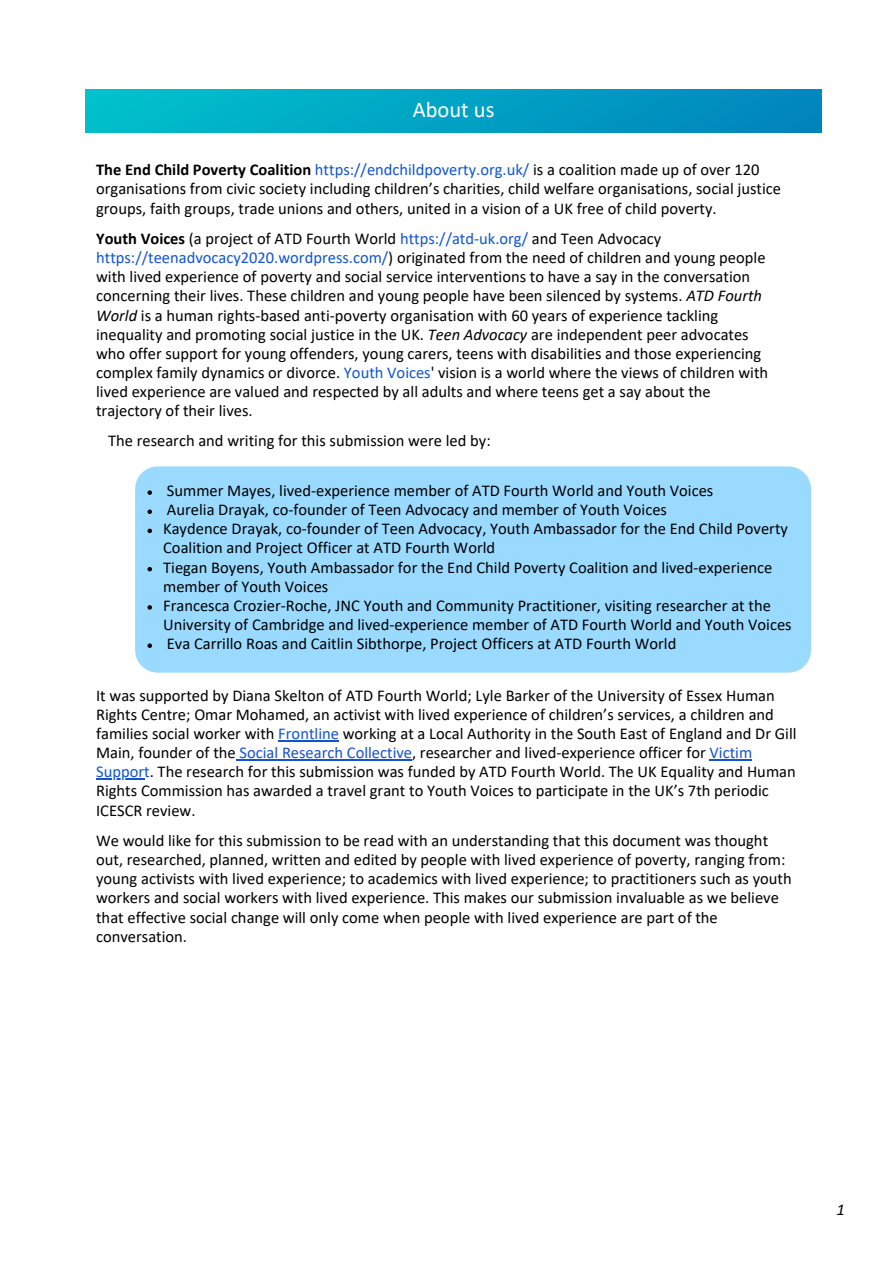
<style>
.page{position:relative;width:894px;height:1264px;background:#fff}
.page>*{position:absolute;margin:0;border:0;box-sizing:border-box;transform-origin:0 0}
.t1{font:22.5px "Calibri";color:#fff}
.t2{font:16.5px/19.2px "Calibri";color:#000}
.t3{font:italic 16.5px "Calibri";color:#000}
.s1{font-weight:700}
.s2{color:#15c}
.s3{font-style:italic}
.s4{color:#1154cc}
</style>
<div class="page">
<div style="left:86px;top:89px;width:735px;height:43px;background:linear-gradient(to right,#00c1cb,#0085bc)"></div>
<div style="left:135px;top:466px;width:675px;height:206px;background:#9bdaff;border-radius:23px"></div>
<svg style="left:147px;top:490px;width:5px;height:5px"></svg>
<svg style="left:147px;top:509px;width:5px;height:5px"></svg>
<svg style="left:147px;top:528px;width:5px;height:5px"></svg>
<svg style="left:147px;top:567px;width:5px;height:4px"></svg>
<svg style="left:147px;top:605px;width:5px;height:4px"></svg>
<svg style="left:147px;top:643px;width:5px;height:5px"></svg>
<hr style="left:278px;top:740px;width:61px;height:1px;background:#1154cc">
<hr style="left:239px;top:759px;width:173px;height:1px;background:#1154cc">
<hr style="left:709px;top:759px;width:43px;height:1px;background:#1154cc">
<hr style="left:96px;top:778px;width:48px;height:1px;background:#1154cc">
<p class="t1" style="left:412px;top:100px;width:83px">About us</p>
<p class="t2" style="left:96px;top:162px;width:686px"><span class="s1">The End Child Poverty Coalition</span> <span class="s2">https://endchildpoverty.org.uk/</span> is a coalition made up of over 120 organisations from civic society including children’s charities, child welfare organisations, social justice groups, faith groups, trade unions and others, united in a vision of a UK free of child poverty.</p>
<h1 class="t2" style="left:96px;top:230px;width:566px"><span class="s1">Youth Voices</span> (a project of ATD Fourth World <span class="s2">https://atd-uk.org/</span> and Teen Advocacy</h1>
<p class="t2" style="left:96px;top:249px;width:670px"><span class="s2">https://teenadvocacy2020.wordpress.com/</span>) originated from the need of children and young people</p>
<p class="t2" style="left:96px;top:268px;width:655px">with lived experience of poverty and social service interventions to have a say in the conversation</p>
<p class="t2" style="left:96px;top:288px;width:667px">concerning their lives. These children and young people have been silenced by systems. <span class="s3">ATD Fourth</span></p>
<p class="t2" style="left:96px;top:307px;width:623px"><span class="s3">World</span> is a human rights-based anti-poverty organisation with 60 years of experience tackling</p>
<p class="t2" style="left:96px;top:326px;width:654px">inequality and promoting social justice in the UK. <span class="s3">Teen Advocacy</span> are independent peer advocates</p>
<p class="t2" style="left:96px;top:345px;width:666px">who offer support for young offenders, young carers, teens with disabilities and those experiencing</p>
<p class="t2" style="left:96px;top:364px;width:673px">complex family dynamics or divorce. <span class="s2">Youth Voices</span>' vision is a world where the views of children with</p>
<p class="t2" style="left:96px;top:383px;width:616px">lived experience are valued and respected by all adults and where teens get a say about the</p>
<p class="t2" style="left:96px;top:402px;width:158px">trajectory of their lives.</p>
<p class="t2" style="left:108px;top:432px;width:384px">The research and writing for this submission were led by:</p>
<p class="t2" style="left:167px;top:482px;width:548px">Summer Mayes, lived-experience member of ATD Fourth World and Youth Voices</p>
<p class="t2" style="left:167px;top:501px;width:501px">Aurelia Drayak, co-founder of Teen Advocacy and member of Youth Voices</p>
<p class="t2" style="left:163px;top:520px;width:626px">Kaydence Drayak, co-founder of Teen Advocacy, Youth Ambassador for the End Child Poverty<br>Coalition and Project Officer at ATD Fourth World</p>
<p class="t2" style="left:163px;top:559px;width:610px">Tiegan Boyens, Youth Ambassador for the End Child Poverty Coalition and lived-experience member of Youth Voices</p>
<p class="t2" style="left:163px;top:597px;width:630px">Francesca Crozier-Roche, JNC Youth and Community Practitioner, visiting researcher at the<br>University of Cambridge and lived-experience member of ATD Fourth World and Youth Voices</p>
<p class="t2" style="left:167px;top:635px;width:511px">Eva Carrillo Roas and Caitlin Sibthorpe, Project Officers at ATD Fourth World</p>
<p class="t2" style="left:96px;top:687px;width:701px">It was supported by Diana Skelton of ATD Fourth World; Lyle Barker of the University of Essex Human Rights Centre; Omar Mohamed, an activist with lived experience of children’s services, a children and families social worker with <span class="s4">Frontline</span> working at a Local Authority in the South East of England and Dr Gill Main, founder of the <span class="s4">Social Research Collective</span>, researcher and lived-experience officer for <span class="s4">Victim</span></p>
<p class="t2" style="left:96px;top:763px;width:701px"><span class="s4">Support</span>. The research for this submission was funded by ATD Fourth World. The UK Equality and Human<br>Rights Commission has awarded a travel grant to Youth Voices to participate in the UK’s 7th periodic<br>ICESCR review.</p>
<p class="t2" style="left:96px;top:832px;width:697px">We would like for this submission to be read with an understanding that this document was thought out, researched, planned, written and edited by people with lived experience of poverty, ranging from: young activists with lived experience; to academics with lived experience; to practitioners such as youth workers and social workers with lived experience. This makes our submission invaluable as we believe that effective social change will only come when people with lived experience are part of the conversation.</p>
<p class="t3" style="left:836px;top:1202px;width:10px">1</p>
</div>
